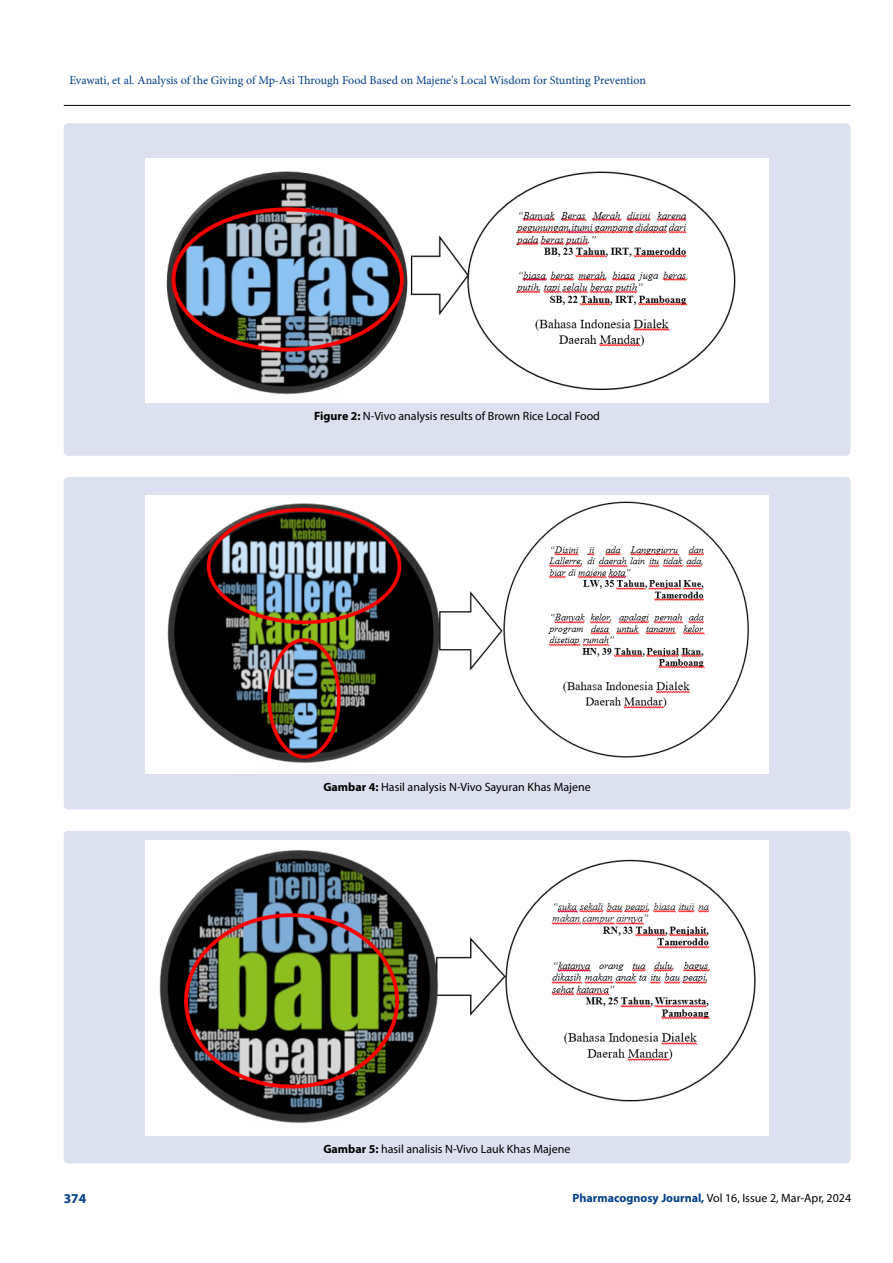
<style>
.page{position:relative;width:893px;height:1263px;background:#fff}
.page>*{position:absolute;margin:0;border:0;box-sizing:border-box;transform-origin:0 0}
.t1{font:700 13.5px "Myriad Pro";color:#003e88}
.t2{font:12px "Myriad Pro";color:#000}
.t3{font:12px "Minion Pro";letter-spacing:-.005em;color:#003e88}
.s1{font-weight:700}
.s2{font-weight:700;color:#003e88}
</style>
<div class="page">
<hr style="left:64px;top:105px;width:786px;height:1px;background:#000">
<div style="left:64px;top:123px;width:786px;height:333px;background:#dde0ef;border-radius:4px"></div>
<img style="left:146px;top:159px;width:623px;height:244px">
<div style="left:64px;top:477px;width:786px;height:332px;background:#dde0ef;border-radius:4px"></div>
<img style="left:146px;top:495px;width:623px;height:279px">
<div style="left:64px;top:831px;width:786px;height:332px;background:#dde0ef;border-radius:4px"></div>
<img style="left:146px;top:841px;width:623px;height:295px">
<p class="t3" style="left:69px;top:72px;width:578px">Evawati, et al. Analysis of the Giving of Mp-Asi Through Food Based on Majene's Local Wisdom for Stunting Prevention</p>
<p class="t2" style="left:314px;top:409px;width:287px"><span class="s1">Figure 2:</span> N-Vivo analysis results of Brown Rice Local Food</p>
<p class="t2" style="left:323px;top:780px;width:269px"><span class="s1">Gambar 4:</span> Hasil analysis N-Vivo Sayuran Khas Majene</p>
<p class="t2" style="left:323px;top:1142px;width:249px"><span class="s1">Gambar 5:</span> hasil analisis N-Vivo Lauk Khas Majene</p>
<p class="t1" style="left:64px;top:1189px;width:24px">374</p>
<p class="t2" style="left:573px;top:1190px;width:280px"><span class="s2">Pharmacognosy Journal,</span> Vol 16, Issue 2, Mar-Apr, 2024</p>
</div>
